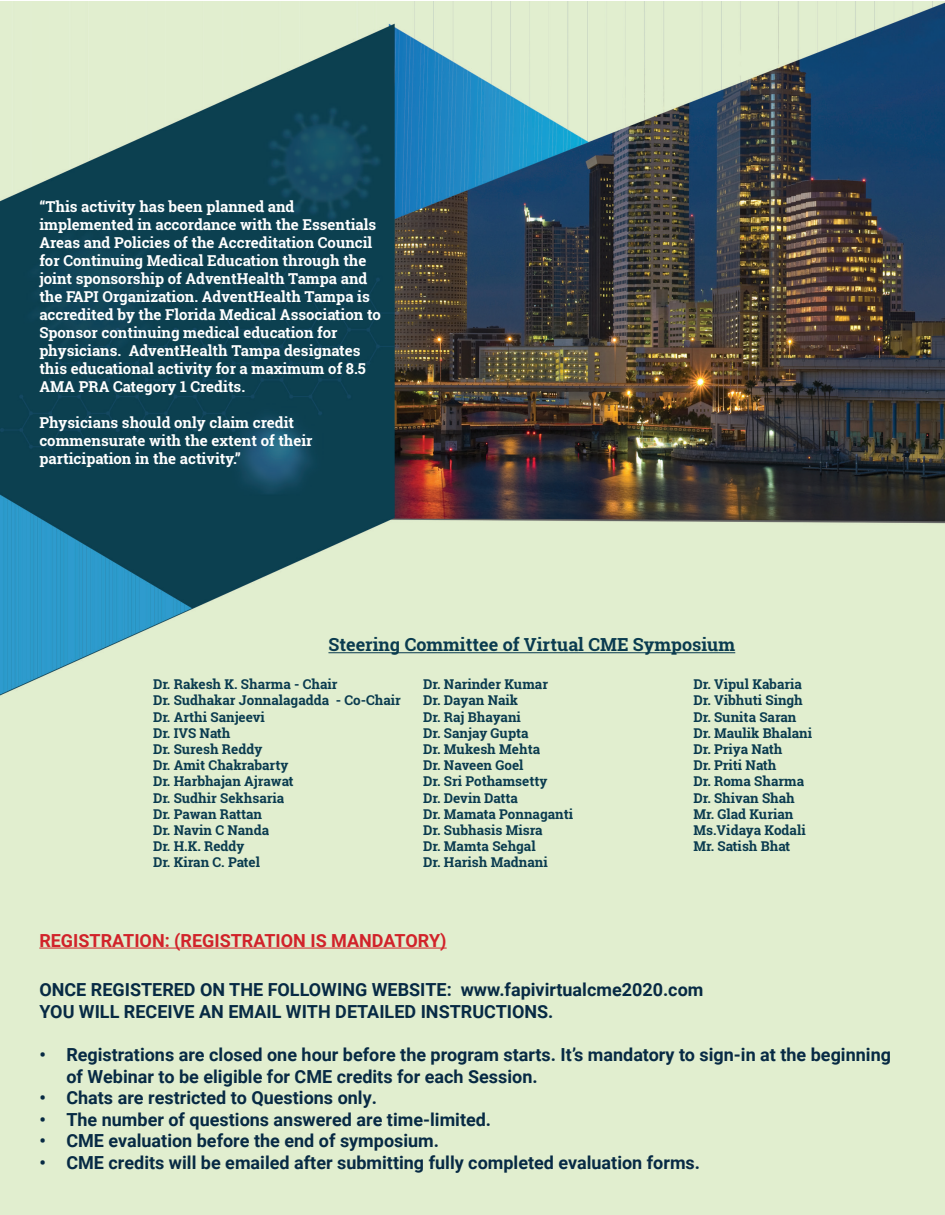
<style>
.page{position:relative;width:945px;height:1215px;background:#fff}
.page>*{position:absolute;margin:0;border:0;box-sizing:border-box;transform-origin:0 0}
.t1{font:700 18px/21.6px "Roboto";color:#072a44}
.t2{font:700 18px "Roboto";color:#d1232a}
.t3{font:700 18px "Roboto Slab";color:#0a3b4f}
.t4{font:700 15px/18px "Roboto Slab";color:#fff}
.t5{font:700 13.5px/16.2px "Roboto Slab";color:#0a3b4f}
</style>
<div class="page">
<img style="left:0;top:2px;width:945px;height:1213px">
<hr style="left:39px;top:948px;width:408px;height:1px;background:#d1232a">
<hr style="left:328px;top:652px;width:407px;height:1px;background:#0a3b4f">
<p class="t4" style="left:39px;top:198px;width:343px">“This activity has been planned and implemented in accordance with the Essentials Areas and Policies of the Accreditation Council for Continuing Medical Education through the joint sponsorship of AdventHealth Tampa and the FAPI Organization. AdventHealth Tampa is accredited by the Florida Medical Association to Sponsor continuing medical education for physicians. AdventHealth Tampa designates this educational activity for a maximum of 8.5<br>AMA PRA Category 1 Credits.</p>
<p class="t4" style="left:39px;top:414px;width:275px">Physicians should only claim credit commensurate with the extent of their participation in the activity.”</p>
<h1 class="t3" style="left:328px;top:633px;width:408px">Steering Committee of Virtual CME Symposium</h1>
<p class="t5" style="left:153px;top:676px;width:249px">Dr. Rakesh K. Sharma - Chair<br>Dr. Sudhakar Jonnalagadda - Co-Chair<br>Dr. Arthi Sanjeevi<br>Dr. IVS Nath<br>Dr. Suresh Reddy<br>Dr. Amit Chakrabarty<br>Dr. Harbhajan Ajrawat<br>Dr. Sudhir Sekhsaria<br>Dr. Pawan Rattan<br>Dr. Navin C Nanda<br>Dr. H.K. Reddy<br>Dr. Kiran C. Patel</p>
<p class="t5" style="left:423px;top:676px;width:151px">Dr. Narinder Kumar<br>Dr. Dayan Naik<br>Dr. Raj Bhayani<br>Dr. Sanjay Gupta<br>Dr. Mukesh Mehta<br>Dr. Naveen Goel<br>Dr. Sri Pothamsetty<br>Dr. Devin Datta<br>Dr. Mamata Ponnaganti<br>Dr. Subhasis Misra<br>Dr. Mamta Sehgal<br>Dr. Harish Madnani</p>
<p class="t5" style="left:694px;top:676px;width:120px">Dr. Vipul Kabaria<br>Dr. Vibhuti Singh<br>Dr. Sunita Saran<br>Dr. Maulik Bhalani<br>Dr. Priya Nath<br>Dr. Priti Nath<br>Dr. Roma Sharma<br>Dr. Shivan Shah<br>Mr. Glad Kurian<br>Ms.Vidaya Kodali<br>Mr. Satish Bhat</p>
<h1 class="t2" style="left:39px;top:928px;width:409px">REGISTRATION: (REGISTRATION IS MANDATORY)</h1>
<h1 class="t1" style="left:39px;top:978px;width:666px">ONCE REGISTERED ON THE FOLLOWING WEBSITE: www.fapivirtualcme2020.com<br>YOU WILL RECEIVE AN EMAIL WITH DETAILED INSTRUCTIONS.</h1>
<h1 class="t1" style="left:66px;top:1043px;width:826px;text-indent:-27px">• Registrations are closed one hour before the program starts. It’s mandatory to sign-in at the beginning of Webinar to be eligible for CME credits for each Session.</h1>
<h1 class="t1" style="left:39px;top:1086px;width:339px">• Chats are restricted to Questions only.</h1>
<h1 class="t1" style="left:39px;top:1108px;width:453px">• The number of questions answered are time-limited.</h1>
<h1 class="t1" style="left:39px;top:1130px;width:401px">• CME evaluation before the end of symposium.</h1>
<h1 class="t1" style="left:39px;top:1151px;width:662px">• CME credits will be emailed after submitting fully completed evaluation forms.</h1>
</div>
